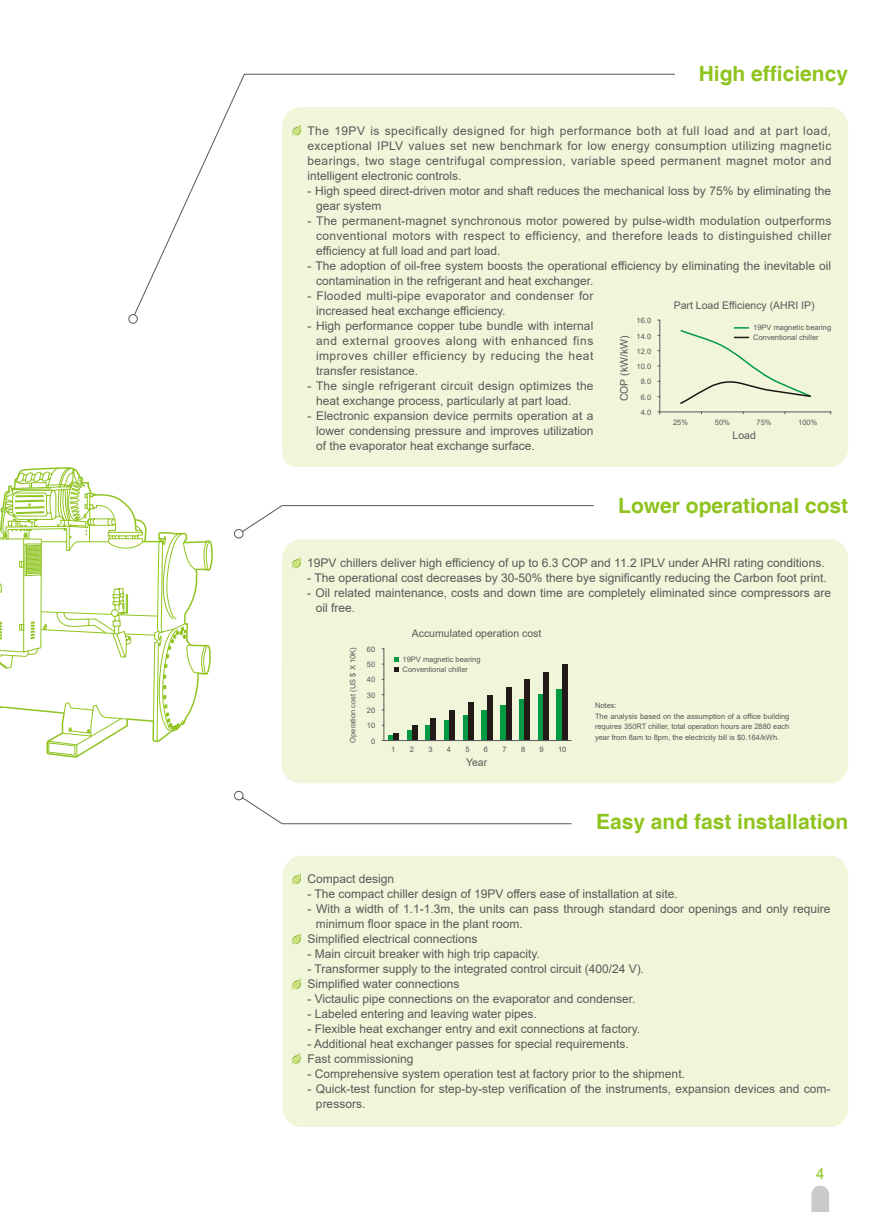
<style>
.page{position:relative;width:893px;height:1212px;background:#fff}
.page>*{position:absolute;margin:0;border:0;box-sizing:border-box;transform-origin:0 0}
.t1{font:700 21px "Helvetica";color:#8fc41f}
.t2{font:15px "Arial";color:#8fc41f}
.t3{font:12px/15px "Arial";color:#595857}
.t4{font:12px/15px "Arial";letter-spacing:.02em;color:#595857}
.t5{font:10.5px "Arial";color:#595857}
.t6{font:7.5px/15.3px "Arial";color:#595857}
</style>
<div class="page">
<svg style="left:811px;top:1185px;width:18px;height:27px"></svg>
<div style="left:282px;top:107px;width:566px;height:360px;background:#f1f6da"></div>
<svg style="left:128px;top:74px;width:547px;height:250px"></svg>
<svg style="left:291px;top:124px;width:11px;height:13px"></svg>
<hr style="left:659px;top:320px;width:1px;height:94px;background:#595857">
<hr style="left:657px;top:411px;width:174px;height:1px;background:#595857">
<svg style="left:678px;top:327px;width:134px;height:78px"></svg>
<div style="left:283px;top:856px;width:565px;height:271px;background:#f1f6da;border-radius:19px"></div>
<svg style="left:290px;top:933px;width:11px;height:13px"></svg>
<svg style="left:290px;top:873px;width:11px;height:13px"></svg>
<svg style="left:290px;top:978px;width:11px;height:13px"></svg>
<svg style="left:290px;top:1053px;width:11px;height:12px"></svg>
<svg style="left:234px;top:791px;width:338px;height:33px"></svg>
<div style="left:282px;top:539px;width:566px;height:244px;background:#f1f6da;border-radius:19px"></div>
<svg style="left:234px;top:505px;width:360px;height:34px"></svg>
<svg style="left:291px;top:557px;width:10px;height:12px"></svg>
<hr style="left:383px;top:648px;width:1px;height:92px;background:#595857">
<svg style="left:388px;top:735px;width:5px;height:5px"></svg>
<div style="left:407px;top:730px;width:5px;height:10px;background:#094"></div>
<div style="left:425px;top:725px;width:6px;height:15px;background:#094"></div>
<div style="left:444px;top:720px;width:6px;height:20px;background:#094"></div>
<div style="left:463px;top:715px;width:5px;height:25px;background:#094"></div>
<div style="left:482px;top:710px;width:5px;height:30px;background:#094"></div>
<div style="left:501px;top:705px;width:5px;height:35px;background:#094"></div>
<div style="left:519px;top:699px;width:6px;height:41px;background:#094"></div>
<div style="left:538px;top:694px;width:5px;height:46px;background:#094"></div>
<div style="left:557px;top:689px;width:5px;height:51px;background:#094"></div>
<div style="left:393px;top:733px;width:6px;height:7px;background:#231916"></div>
<div style="left:412px;top:725px;width:5px;height:15px;background:#231916"></div>
<div style="left:431px;top:718px;width:5px;height:22px;background:#231916"></div>
<svg style="left:394px;top:657px;width:4px;height:5px"></svg>
<svg style="left:394px;top:668px;width:4px;height:4px"></svg>
<div style="left:450px;top:710px;width:5px;height:30px;background:#231916"></div>
<div style="left:468px;top:702px;width:6px;height:38px;background:#231916"></div>
<div style="left:487px;top:695px;width:5px;height:45px;background:#231916"></div>
<div style="left:506px;top:687px;width:5px;height:53px;background:#231916"></div>
<div style="left:525px;top:679px;width:5px;height:61px;background:#231916"></div>
<div style="left:543px;top:672px;width:5px;height:68px;background:#231916"></div>
<div style="left:562px;top:664px;width:5px;height:76px;background:#231916"></div>
<hr style="left:382px;top:740px;width:190px;height:1px;background:#595857">
<svg style="left:0;top:467px;width:213px;height:291px"></svg>
<h1 class="t1" style="left:699px;top:61px;width:151px">High efficiency</h1>
<p class="t3" style="left:307px;top:123px;width:525px;text-align:justify">The 19PV is specifically designed for high performance both at full load and at part load, exceptional IPLV values set new benchmark for low energy consumption utilizing magnetic bearings, two stage centrifugal compression, variable speed permanent magnet motor and intelligent electronic controls.</p>
<p class="t3" style="left:316px;top:183px;width:517px;text-indent:-9px">- High speed direct-driven motor and shaft reduces the mechanical loss by 75% by eliminating the gear system</p>
<p class="t3" style="left:316px;top:213px;width:517px;text-align:justify;text-indent:-9px">- The permanent-magnet synchronous motor powered by pulse-width modulation outperforms conventional motors with respect to efficiency, and therefore leads to distinguished chiller efficiency at full load and part load.</p>
<p class="t3" style="left:316px;top:258px;width:517px;text-indent:-9px">- The adoption of oil-free system boosts the operational efficiency by eliminating the inevitable oil contamination in the refrigerant and heat exchanger.</p>
<p class="t4" style="left:316px;top:288px;width:279px;text-indent:-9px">- Flooded multi-pipe evaporator and condenser for increased heat exchange efficiency.</p>
<p class="t3" style="left:316px;top:318px;width:279px;text-align:justify;text-indent:-9px">- High performance copper tube bundle with internal and external grooves along with enhanced fins improves chiller efficiency by reducing the heat transfer resistance.</p>
<p class="t3" style="left:316px;top:378px;width:279px;text-indent:-9px">- The single refrigerant circuit design optimizes the heat exchange process, particularly at part load.</p>
<p class="t3" style="left:316px;top:408px;width:279px;text-align:justify;text-indent:-9px">- Electronic expansion device permits operation at a lower condensing pressure and improves utilization of the evaporator heat exchange surface.</p>
<p class="t5" style="left:674px;top:298px;width:142px">Part Load Efficiency (AHRI IP)</p>
<p class="t6" style="left:637px;top:313px;width:16px;text-align:center">16.0<br>14.0<br>12.0<br>10.0<br>8.0<br>6.0<br>4.0</p>
<p class="t6" style="left:753px;top:322px;width:79px;line-height:10.5px">19PV magnetic bearing<br>Conventional chiller</p>
<p class="t5" style="left:617px;top:401px;width:67px;rotate:-90deg">COP (kW/kW)</p>
<p class="t6" style="left:673px;top:414px;width:17px">25%</p>
<p class="t6" style="left:715px;top:414px;width:17px">50%</p>
<p class="t6" style="left:756px;top:414px;width:17px">75%</p>
<p class="t6" style="left:798px;top:414px;width:21px">100%</p>
<p class="t5" style="left:733px;top:428px;width:25px">Load</p>
<h1 class="t1" style="left:618px;top:493px;width:231px">Lower operational cost</h1>
<p class="t3" style="left:307px;top:555px;width:519px">19PV chillers deliver high efficiency of up to 6.3 COP and 11.2 IPLV under AHRI rating conditions.</p>
<p class="t3" style="left:307px;top:570px;width:521px">- The operational cost decreases by 30-50% there bye significantly reducing the Carbon foot print.</p>
<p class="t3" style="left:316px;top:585px;width:517px;text-indent:-9px">- Oil related maintenance, costs and down time are completely eliminated since compressors are oil free.</p>
<p class="t5" style="left:412px;top:626px;width:131px">Accumulated operation cost</p>
<p class="t6" style="left:345px;top:742px;width:97px;rotate:-90deg">Operation cost (US $ X 10K)</p>
<p class="t6" style="left:367px;top:641px;width:10px;text-align:center">60<br>50<br>40<br>30<br>20<br>10<br>0</p>
<p class="t6" style="left:403px;top:654px;width:79px;line-height:10.5px">19PV magnetic bearing<br>Conventional chiller</p>
<p class="t6" style="left:391px;top:741px;width:6px">1</p>
<p class="t6" style="left:410px;top:741px;width:6px">2</p>
<p class="t6" style="left:428px;top:741px;width:6px">3</p>
<p class="t6" style="left:447px;top:741px;width:6px">4</p>
<p class="t6" style="left:465px;top:741px;width:6px">5</p>
<p class="t6" style="left:484px;top:741px;width:6px">6</p>
<p class="t6" style="left:502px;top:741px;width:6px">7</p>
<p class="t6" style="left:521px;top:741px;width:6px">8</p>
<p class="t6" style="left:540px;top:741px;width:6px">9</p>
<p class="t6" style="left:558px;top:741px;width:10px">10</p>
<p class="t5" style="left:466px;top:755px;width:23px">Year</p>
<p class="t6" style="left:595px;top:700px;width:196px;line-height:10.5px">Notes:<br>The analysis based on the assumption of a office building requires 350RT chiller, total operation hours are 2880 each year from 8am to 8pm, the electricity bill is $0.164/kWh.</p>
<h1 class="t1" style="left:596px;top:809px;width:254px">Easy and fast installation</h1>
<p class="t3" style="left:307px;top:871px;width:88px">Compact design</p>
<p class="t3" style="left:307px;top:886px;width:372px">- The compact chiller design of 19PV offers ease of installation at site.</p>
<p class="t3" style="left:307px;top:901px;width:524px">- With a width of 1.1-1.3m, the units can pass through standard door openings and only require</p>
<p class="t3" style="left:316px;top:916px;width:208px">minimum floor space in the plant room.</p>
<p class="t3" style="left:307px;top:931px;width:172px">Simplified electrical connections</p>
<p class="t3" style="left:307px;top:946px;width:234px">- Main circuit breaker with high trip capacity.</p>
<p class="t3" style="left:307px;top:961px;width:338px">- Transformer supply to the integrated control circuit (400/24 V).<br>Simplified water connections</p>
<p class="t3" style="left:307px;top:991px;width:329px">- Victaulic pipe connections on the evaporator and condenser.</p>
<p class="t3" style="left:307px;top:1006px;width:231px">- Labeled entering and leaving water pipes.</p>
<p class="t3" style="left:307px;top:1021px;width:334px">- Flexible heat exchanger entry and exit connections at factory.</p>
<p class="t3" style="left:307px;top:1036px;width:323px">- Additional heat exchanger passes for special requirements.<br>Fast commissioning</p>
<p class="t3" style="left:307px;top:1066px;width:379px">- Comprehensive system operation test at factory prior to the shipment.</p>
<p class="t3" style="left:316px;top:1081px;width:516px;text-indent:-9px">- Quick-test function for step-by-step verification of the instruments, expansion devices and com&shy;pressors.</p>
<p class="t2" style="left:816px;top:1163px;width:10px">4</p>
</div>
